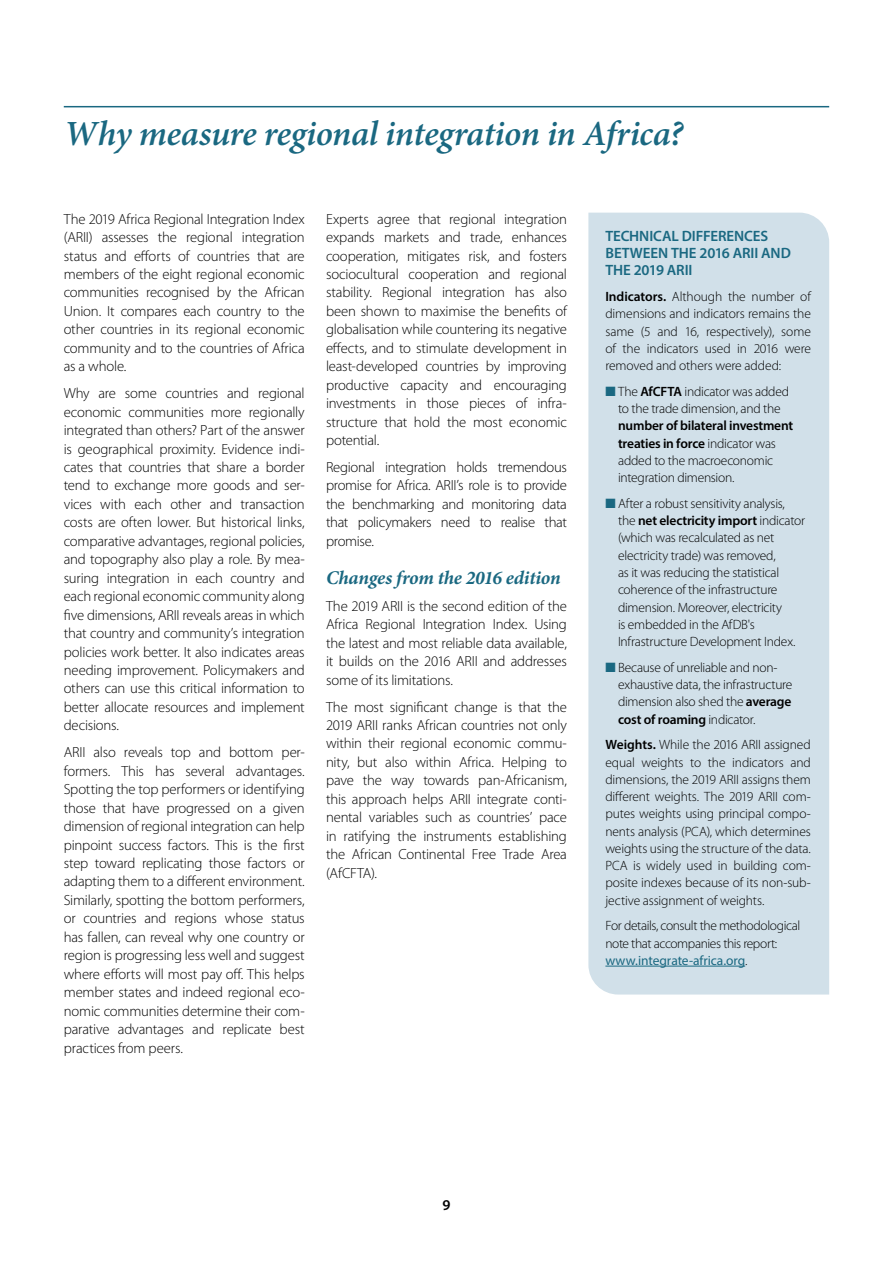
<style>
.page{position:relative;width:893px;height:1263px;background:#fff}
.page>*{position:absolute;margin:0;border:0;box-sizing:border-box;transform-origin:0 0}
.t1{font:italic 600 35.4px "Minion Pro";letter-spacing:-.015em;color:#1a6881}
.t2{font:italic 700 19.35px "Minion Pro";letter-spacing:-.01em;color:#1a6881}
.t3{font:600 15px/17.2px "Myriad Pro";letter-spacing:-.005em;color:#1a6881}
.t4{font:600 15px "Myriad Pro";color:#000}
.t5{font:300 14.7px/18.5px "Myriad Pro";letter-spacing:-.015em;color:#000;text-align:justify}
.t6{font:300 13.5px/17.2px "Myriad Pro";letter-spacing:-.02em;color:#000}
.s1{font-weight:600}
.s2{color:#1a6881}
.s3{font-weight:400;color:#1a6881}
</style>
<div class="page">
<hr style="left:64px;top:106px;width:765px;height:1px;background:#1a6881">
<div style="left:588px;top:213px;width:241px;height:781px;background:#d1e0e9"></div>
<hr style="left:605px;top:966px;width:140px;height:1px;background:#1a6881">
<h1 class="t1" style="left:64px;top:112px;width:621px">Why measure regional integration in Africa?</h1>
<p class="t5" style="left:64px;top:209px;width:242px">The 2019 Africa Regional Integration Index (ARII) assesses the regional integration status and efforts of countries that are members of the eight regional economic communities recognised by the African Union. It compares each country to the other countries in its regional economic community and to the countries of Africa as a whole.</p>
<p class="t5" style="left:64px;top:384px;width:242px">Why are some countries and regional economic communities more regionally integrated than others? Part of the answer is geographical proximity. Evidence indi&shy;cates that countries that share a border tend to exchange more goods and ser&shy;vices with each other and transaction costs are often lower. But historical links, comparative advantages, regional policies, and topography also play a role. By mea&shy;suring integration in each country and each regional economic community along five dimensions, ARII reveals areas in which that country and community’s integration policies work better. It also indicates areas needing improvement. Policymakers and others can use this critical information to better allocate resources and implement decisions.</p>
<p class="t5" style="left:64px;top:743px;width:242px">ARII also reveals top and bottom per&shy;formers. This has several advantages.<br>Spotting the top performers or identifying those that have progressed on a given dimension of regional integration can help pinpoint success factors. This is the first step toward replicating those factors or adapting them to a different environment.<br>Similarly, spotting the bottom performers, or countries and regions whose status has fallen, can reveal why one country or region is progressing less well and suggest where efforts will most pay off. This helps member states and indeed regional eco&shy;nomic communities determine their com&shy;parative advantages and replicate best practices from peers.</p>
<p class="t5" style="left:326px;top:209px;width:242px">Experts agree that regional integration expands markets and trade, enhances cooperation, mitigates risk, and fosters sociocultural cooperation and regional stability. Regional integration has also been shown to maximise the benefits of globalisation while countering its negative effects, and to stimulate development in least-developed countries by improving productive capacity and encouraging investments in those pieces of infra&shy;structure that hold the most economic potential.</p>
<p class="t5" style="left:326px;top:458px;width:242px">Regional integration holds tremendous promise for Africa. ARII’s role is to provide the benchmarking and monitoring data that policymakers need to realise that promise.</p>
<h2 class="t2" style="left:326px;top:564px;width:236px">Changes from the 2016 edition</h2>
<p class="t5" style="left:326px;top:596px;width:242px">The 2019 ARII is the second edition of the Africa Regional Integration Index. Using the latest and most reliable data available, it builds on the 2016 ARII and addresses some of its limitations.</p>
<p class="t5" style="left:326px;top:697px;width:242px">The most significant change is that the 2019 ARII ranks African countries not only within their regional economic commu&shy;nity, but also within Africa. Helping to pave the way towards pan-Africanism, this approach helps ARII integrate conti&shy;nental variables such as countries’ pace in ratifying the instruments establishing the African Continental Free Trade Area (AfCFTA).</p>
<p class="t3" style="left:605px;top:227px;width:187px">TECHNICAL DIFFERENCES<br>BETWEEN THE 2016 ARII AND<br>THE 2019 ARII</p>
<p class="t6" style="left:605px;top:288px;width:207px;text-align:justify"><span class="s1">Indicators.</span> Although the number of dimensions and indicators remains the same (5 and 16, respectively), some of the indicators used in 2016 were removed and others were added:</p>
<p class="t6" style="left:605px;top:383px;width:185px;text-align:center"><span class="s2">■</span> The <span class="s1">AfCFTA</span> indicator was added to the trade dimension, and the</p>
<p class="t6" style="left:618px;top:417px;width:177px"><span class="s1">number of bilateral investment treaties in force</span> indicator was added to the macroeconomic integration dimension.</p>
<p class="t6" style="left:618px;top:495px;width:188px;text-indent:-13px"><span class="s2">■</span> After a robust sensitivity analysis, the <span class="s1">net electricity import</span> indicator (which was recalculated as net electricity trade) was removed,<br>as it was reducing the statistical coherence of the infrastructure dimension. Moreover, electricity<br>is embedded in the AfDB's Infrastructure Development Index.</p>
<p class="t6" style="left:618px;top:658px;width:176px;text-indent:-13px"><span class="s2">■</span> Because of unreliable and non&shy;exhaustive data, the infrastructure dimension also shed the <span class="s1">average cost of roaming</span> indicator.</p>
<p class="t6" style="left:605px;top:736px;width:207px;text-align:justify"><span class="s1">Weights.</span> While the 2016 ARII assigned equal weights to the indicators and dimensions, the 2019 ARII assigns them different weights. The 2019 ARII com&shy;putes weights using principal compo&shy;nents analysis (PCA), which determines weights using the structure of the data.<br>PCA is widely used in building com&shy;posite indexes because of its non-sub&shy;jective assignment of weights.</p>
<p class="t6" style="left:605px;top:917px;width:197px">For details, consult the methodological note that accompanies this report: <span class="s3">www.integrate-africa.org</span>.</p>
<p class="t4" style="left:442px;top:1196px;width:10px">9</p>
</div>
